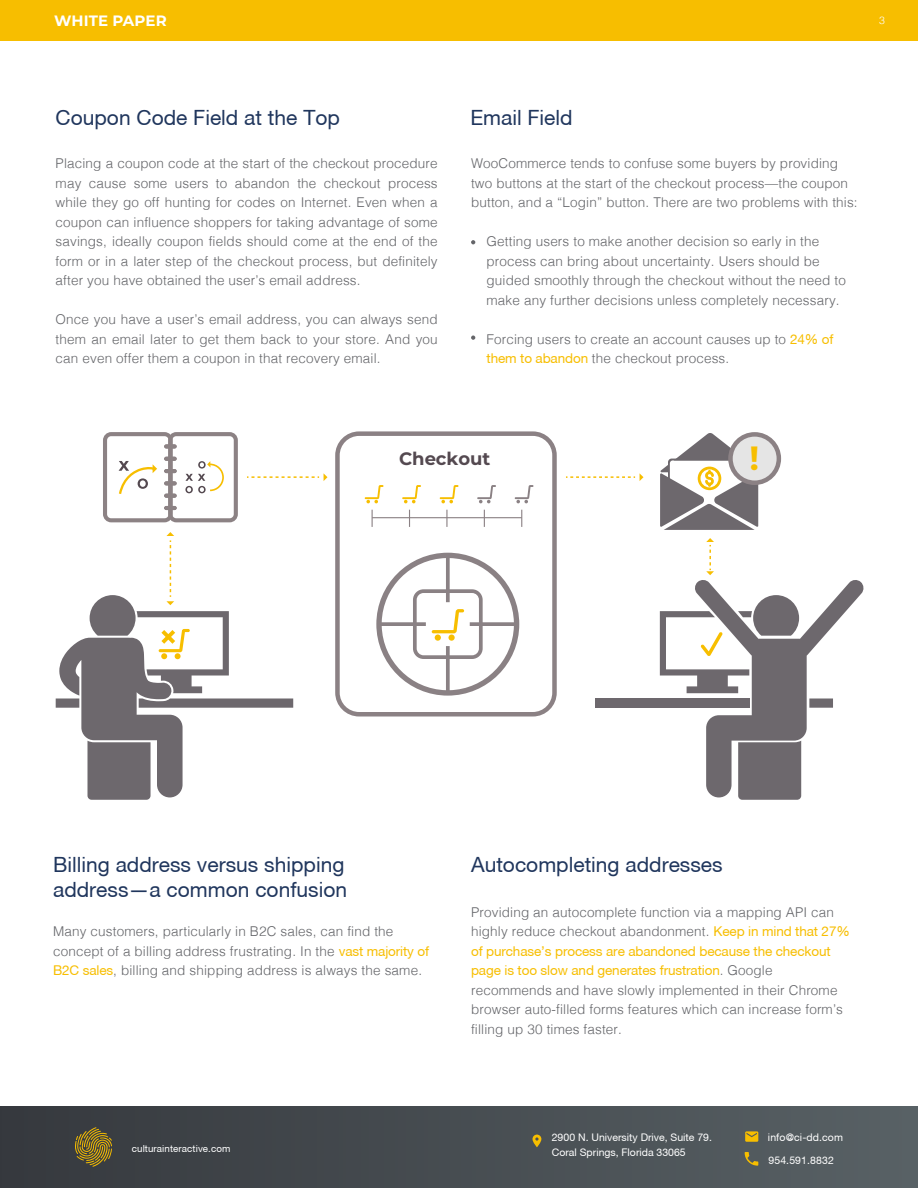
<style>
.page{position:relative;width:918px;height:1188px;background:#fff}
.page>*{position:absolute;margin:0;border:0;box-sizing:border-box;transform-origin:0 0}
.t1{font:700 33.6px "Montserrat";color:#f7be00}
.t2{font:21px/25.2px "Helvetica Neue CE";color:#20365d}
.t3{font:700 18px "Montserrat";letter-spacing:-.005em;color:#544950}
.t4{font:700 15px "Montserrat";letter-spacing:.01em;color:#fff}
.t5{font:300 13.5px/19.5px "Helvetica";letter-spacing:.01em;color:#646569}
.t6{font:13.5px/19.5px "Helvetica Neue CE";letter-spacing:-.01em;color:#f7be00}
.t7{font:10.5px/15px "Helvetica Neue CE";color:#fff}
.t8{font:300 10.5px "Helvetica";color:#fff}
.t9{font:9.75px "Helvetica Neue CE";letter-spacing:.01em;color:#fff}
.s1{font-family:"Helvetica Neue CE";font-weight:400;color:#f7be00}
.s2{font-family:"Helvetica";font-weight:300;color:#646569}
</style>
<div class="page">
<div style="left:0;top:0;width:918px;height:40px;background:#f7be00"></div>
<svg style="left:103px;top:432px;width:135px;height:90px"></svg>
<svg style="left:247px;top:473px;width:80px;height:8px"></svg>
<svg style="left:566px;top:473px;width:77px;height:8px"></svg>
<div style="left:595px;top:699px;width:155px;height:9px;background:#6d686d"></div>
<hr style="left:372px;top:517px;width:150px;height:1px;background:#8b8184">
<svg style="left:372px;top:510px;width:1px;height:17px"></svg>
<svg style="left:409px;top:510px;width:1px;height:17px"></svg>
<svg style="left:446px;top:510px;width:2px;height:17px"></svg>
<svg style="left:484px;top:510px;width:1px;height:17px"></svg>
<svg style="left:521px;top:510px;width:1px;height:17px"></svg>
<div style="left:335px;top:431px;width:222px;height:286px;border:4px solid #8b8184;border-radius:22px"></div>
<svg style="left:730px;top:434px;width:49px;height:49px"></svg>
<div style="left:728px;top:432px;width:53px;height:53px;border:4px solid #8b8184;border-radius:50%"></div>
<svg style="left:660px;top:538px;width:204px;height:262px"></svg>
<svg style="left:376px;top:553px;width:143px;height:143px"></svg>
<div style="left:448px;top:635px;width:7px;height:6px;background:#f7be00;border-radius:50%"></div>
<svg style="left:660px;top:433px;width:99px;height:97px"></svg>
<svg style="left:365px;top:485px;width:19px;height:18px"></svg>
<svg style="left:402px;top:485px;width:19px;height:18px"></svg>
<svg style="left:440px;top:485px;width:19px;height:18px"></svg>
<svg style="left:477px;top:485px;width:19px;height:18px"></svg>
<svg style="left:515px;top:485px;width:19px;height:18px"></svg>
<svg style="left:471px;top:240px;width:4px;height:4px"></svg>
<svg style="left:471px;top:336px;width:4px;height:4px"></svg>
<svg style="left:56px;top:532px;width:237px;height:268px"></svg>
<div style="left:0;top:1106px;width:918px;height:82px;background:linear-gradient(to right,#35393e,#586165)"></div>
<svg style="left:533px;top:1135px;width:8px;height:12px"></svg>
<svg style="left:745px;top:1131px;width:13px;height:11px"></svg>
<svg style="left:745px;top:1152px;width:13px;height:14px"></svg>
<svg style="left:75px;top:1127px;width:37px;height:40px"></svg>
<p class="t4" style="left:54px;top:10px;width:114px">WHITE PAPER</p>
<p class="t8" style="left:879px;top:11px;width:7px">3</p>
<h2 class="t2" style="left:56px;top:105px;width:286px">Coupon Code Field at the Top</h2>
<p class="t5" style="left:56px;top:153px;width:384px;text-align:justify">Placing a coupon code at the start of the checkout procedure may cause some users to abandon the checkout process while they go off hunting for codes on Internet. Even when a coupon can influence shoppers for taking advantage of some savings, ideally coupon fields should come at the end of the form or in a later step of the checkout process, but definitely after you have obtained the user’s email address.</p>
<p class="t5" style="left:56px;top:309px;width:384px;text-align:justify">Once you have a user’s email address, you can always send them an email later to get them back to your store. And you can even offer them a coupon in that recovery email.</p>
<h2 class="t2" style="left:470px;top:105px;width:104px">Email Field</h2>
<p class="t5" style="left:471px;top:153px;width:388px">WooCommerce tends to confuse some buyers by providing two buttons at the start of the checkout process—the coupon button, and a “Login” button. There are two problems with this:</p>
<p class="t5" style="left:487px;top:231px;width:361px">Getting users to make another decision so early in the process can bring about uncertainty. Users should be guided smoothly through the checkout without the need to make any further decisions unless completely necessary.</p>
<p class="t5" style="left:487px;top:328px;width:348px">Forcing users to create an account causes up to <span class="s1">24% of them to abandon</span> the checkout process.</p>
<h3 class="t3" style="left:399px;top:445px;width:92px">Checkout</h3>
<h1 class="t1" style="left:749px;top:434px;width:11px">!</h1>
<h2 class="t2" style="left:53px;top:852px;width:296px">Billing address versus shipping address—a common confusion</h2>
<p class="t5" style="left:53px;top:921px;width:378px">Many customers, particularly in B2C sales, can find the concept of a billing address frustrating. In the <span class="s1">vast majority of<br>B2C sales</span>, billing and shipping address is always the same.</p>
<h2 class="t2" style="left:471px;top:852px;width:253px">Autocompleting addresses</h2>
<p class="t5" style="left:471px;top:901px;width:380px">Providing an autocomplete function via a mapping API can highly reduce checkout abandonment. <span class="s1">Keep in mind that 27%</span></p>
<p class="t6" style="left:471px;top:941px;width:361px">of purchase’s process are abandoned because the checkout page is too slow and generates frustration<span class="s2">. Google</span></p>
<p class="t5" style="left:471px;top:979px;width:373px">recommends and have slowly implemented in their Chrome browser auto-filled forms features which can increase form’s filling up 30 times faster.</p>
<p class="t9" style="left:132px;top:1142px;width:100px">culturainteractive.com</p>
<p class="t7" style="left:552px;top:1130px;width:162px">2900 N. University Drive, Suite 79.<br>Coral Springs, Florida 33065</p>
<p class="t7" style="left:768px;top:1130px;width:77px">info@ci-dd.com</p>
<p class="t7" style="left:768px;top:1153px;width:67px">954.591.8832</p>
</div>
